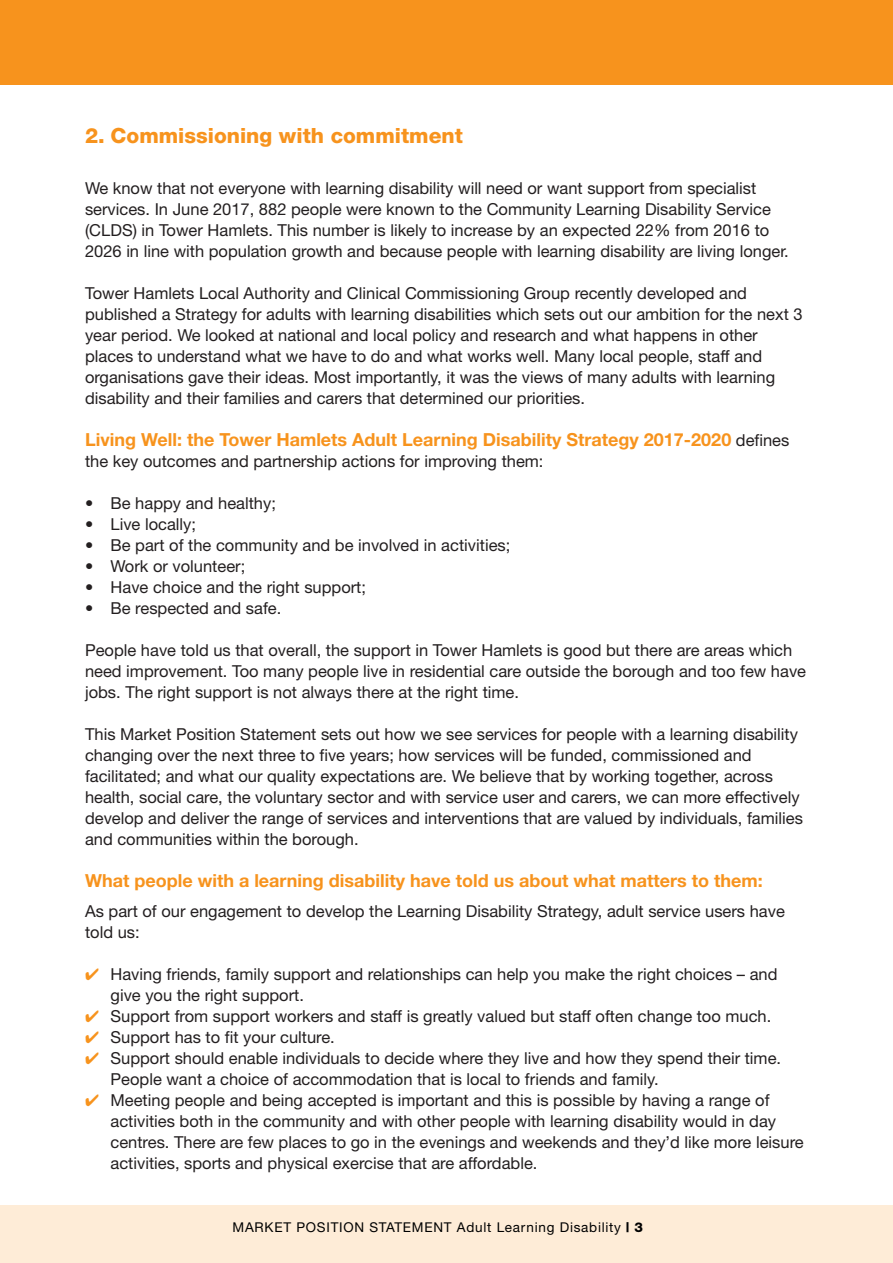
<style>
.page{position:relative;width:893px;height:1263px;background:#fff}
.page>*{position:absolute;margin:0;border:0;box-sizing:border-box;transform-origin:0 0}
.t1{font:800 21px "Helvetica Neue";color:#f7931d}
.t2{font:700 18px "Helvetica Neue";color:#f7931d}
.t3{font:16.5px/21px "Helvetica Neue";color:#231f20}
.t4{font:13.5px "Helvetica Neue";letter-spacing:.055em;color:#000}
.s1{font-weight:400;font-size:16.5px;color:#231f20}
.s2{color:#f7931d}
.s3{font-weight:800}
</style>
<div class="page">
<div style="left:0;top:0;width:893px;height:85px;background:#f7931d"></div>
<div style="left:0;top:1205px;width:893px;height:58px;background:#feecd7"></div>
<p class="t1" style="left:85px;top:128px;width:379px">2. Commissioning with commitment</p>
<p class="t3" style="left:85px;top:180px;width:705px">We know that not everyone with learning disability will need or want support from specialist services. In June 2017, 882 people were known to the Community Learning Disability Service (CLDS) in Tower Hamlets. This number is likely to increase by an expected 22% from 2016 to 2026 in line with population growth and because people with learning disability are living longer.</p>
<p class="t3" style="left:85px;top:285px;width:719px">Tower Hamlets Local Authority and Clinical Commissioning Group recently developed and published a Strategy for adults with learning disabilities which sets out our ambition for the next 3 year period. We looked at national and local policy and research and what happens in other places to understand what we have to do and what works well. Many local people, staff and organisations gave their ideas. Most importantly, it was the views of many adults with learning disability and their families and carers that determined our priorities.</p>
<p class="t2" style="left:85px;top:433px;width:706px">Living Well: the Tower Hamlets Adult Learning Disability Strategy 2017-2020 <span class="s1">defines</span></p>
<p class="t3" style="left:85px;top:453px;width:460px">the key outcomes and partnership actions for improving them:</p>
<p class="t3" style="left:85px;top:495px;width:192px">• Be happy and healthy;</p>
<p class="t3" style="left:85px;top:516px;width:113px">• Live locally;</p>
<p class="t3" style="left:85px;top:537px;width:427px">• Be part of the community and be involved in activities;</p>
<p class="t3" style="left:85px;top:558px;width:162px">• Work or volunteer;</p>
<p class="t3" style="left:85px;top:579px;width:283px">• Have choice and the right support;</p>
<p class="t3" style="left:85px;top:600px;width:198px">• Be respected and safe.</p>
<p class="t3" style="left:85px;top:642px;width:723px">People have told us that overall, the support in Tower Hamlets is good but there are areas which need improvement. Too many people live in residential care outside the borough and too few have jobs. The right support is not always there at the right time.</p>
<p class="t3" style="left:85px;top:726px;width:719px">This Market Position Statement sets out how we see services for people with a learning disability changing over the next three to five years; how services will be funded, commissioned and facilitated; and what our quality expectations are. We believe that by working together, across health, social care, the voluntary sector and with service user and carers, we can more effectively develop and deliver the range of services and interventions that are valued by individuals, families and communities within the borough.</p>
<p class="t2" style="left:85px;top:874px;width:679px">What people with a learning disability have told us about what matters to them:</p>
<p class="t3" style="left:85px;top:902px;width:701px">As part of our engagement to develop the Learning Disability Strategy, adult service users have told us:</p>
<p class="t3" style="left:111px;top:965px;width:668px;text-indent:-26px"><span class="s2">✔</span> Having friends, family support and relationships can help you make the right choices – and give you the right support.</p>
<p class="t3" style="left:85px;top:1007px;width:688px"><span class="s2">✔</span> Support from support workers and staff is greatly valued but staff often change too much.</p>
<p class="t3" style="left:85px;top:1028px;width:251px"><span class="s2">✔</span> Support has to fit your culture.</p>
<p class="t3" style="left:111px;top:1049px;width:672px;text-indent:-25px"><span class="s2">✔</span> Support should enable individuals to decide where they live and how they spend their time.<br>People want a choice of accommodation that is local to friends and family.</p>
<p class="t3" style="left:111px;top:1091px;width:695px;text-indent:-25px"><span class="s2">✔</span> Meeting people and being accepted is important and this is possible by having a range of activities both in the community and with other people with learning disability would in day centres. There are few places to go in the evenings and weekends and they’d like more leisure activities, sports and physical exercise that are affordable.</p>
<p class="t4" style="left:233px;top:1222px;width:412px">MARKET POSITION STATEMENT Adult Learning Disability <span class="s3">| 3</span></p>
</div>
